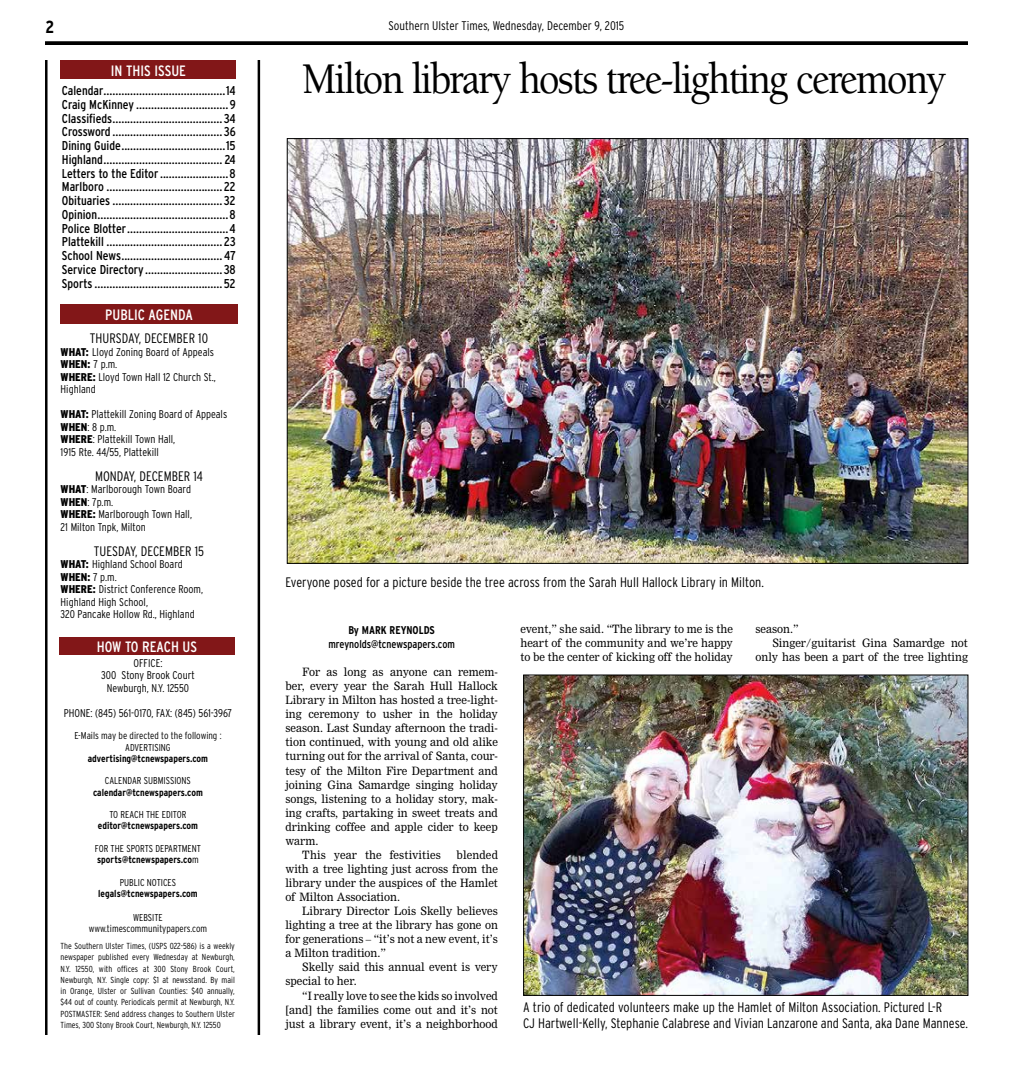
<style>
.page{position:relative;width:1013px;height:1080px;background:#fff}
.page>*{position:absolute;margin:0;border:0;box-sizing:border-box;transform-origin:0 0}
.t1{font:500 45px "Berkeley Std";letter-spacing:-.05em;color:#000;scale:.9 1}
.t2{font:700 condensed 17.5px "Interstate";color:#000}
.t3{font:condensed 15px "Interstate";color:#fff}
.t4{font:300 condensed 13.75px/16.5px "Interstate";color:#000}
.t5{font:condensed 12.75px/13.8px "Interstate";color:#000;text-align:justify}
.t6{font:300 condensed 12.5px "Interstate";color:#000}
.t7{font:11.25px/14px "Nimrod MT Pro";color:#000;text-align:justify;scale:.95 1}
.t8{font:300 condensed 11.25px/12.5px "Interstate";color:#000}
.t9{font:condensed 11.25px "Interstate";color:#000}
.t10{font:700 condensed 11.25px "Interstate";color:#000}
.t11{font:300 condensed 10px/11.2px "Interstate";color:#000;text-align:center}
.t12{font:700 condensed 10px "Interstate";color:#000}
.t13{font:300 condensed 8.75px/11.2px "Interstate";color:#000;text-align:justify}
.s1{font-weight:900}
.s2{font-weight:700}
</style>
<div class="page">
<svg style="left:45px;top:41px;width:923px;height:4px;background:#0f0f0f"></svg>
<hr style="left:257px;top:60px;width:3px;height:975px;background:#000">
<hr style="left:45px;top:60px;width:3px;height:975px;background:#000">
<div style="left:61px;top:61px;width:175px;height:18px;background:#821718"></div>
<div style="left:60px;top:304px;width:178px;height:20px;background:#821718"></div>
<div style="left:59px;top:638px;width:175px;height:17px;background:#821718"></div>
<img style="left:289px;top:140px;width:677px;height:422px">
<img style="left:525px;top:677px;width:441px;height:317px">
<div style="left:523px;top:675px;width:445px;height:321px;border:1px solid #000"></div>
<h2 class="t2" style="left:45px;top:16px;width:11px">2</h2>
<p class="t6" style="left:388px;top:18px;width:237px">Southern Ulster Times, Wednesday, December 9, 2015</p>
<h3 class="t3" style="left:111px;top:61px;width:77px">IN THIS ISSUE</h3>
<p class="t5" style="left:62px;top:84px;width:175px">Calendar.........................................14<br>Craig McKinney ...............................9<br>Classifieds.....................................34<br>Crossword .....................................36<br>Dining Guide...................................15<br>Highland........................................ 24<br>Letters to the Editor.......................8<br>Marlboro .......................................22<br>Obituaries .....................................32<br>Opinion............................................8<br>Police Blotter..................................4<br>Plattekill .......................................23<br>School News.................................. 47<br>Service Directory..........................38<br>Sports ...........................................52</p>
<h3 class="t3" style="left:105px;top:305px;width:89px">PUBLIC AGENDA</h3>
<p class="t4" style="left:90px;top:330px;width:120px">THURSDAY, DECEMBER 10</p>
<p class="t8" style="left:61px;top:346px;width:157px"><span class="s1">WHAT:</span> Lloyd Zoning Board of Appeals<br><span class="s1">WHEN:</span> 7 p.m.<br><span class="s1">WHERE:</span> Lloyd Town Hall 12 Church St.,<br>Highland</p>
<p class="t8" style="left:61px;top:408px;width:168px"><span class="s1">WHAT:</span> Plattekill Zoning Board of Appeals<br><span class="s1">WHEN</span>: 8 p.m.<br><span class="s1">WHERE</span>: Plattekill Town Hall,<br>1915 Rte. 44/55, Plattekill</p>
<p class="t4" style="left:95px;top:468px;width:109px">MONDAY, DECEMBER 14</p>
<p class="t8" style="left:61px;top:483px;width:133px"><span class="s1">WHAT</span>: Marlborough Town Board<br><span class="s1">WHEN</span>: 7p.m.<br><span class="s1">WHERE:</span> Marlborough Town Hall,<br>21 Milton Tnpk, Milton</p>
<p class="t4" style="left:94px;top:543px;width:112px">TUESDAY, DECEMBER 15</p>
<p class="t8" style="left:61px;top:558px;width:144px"><span class="s1">WHAT:</span> Highland School Board<br><span class="s1">WHEN:</span> 7 p.m.<br><span class="s1">WHERE:</span> District Conference Room,<br>Highland High School,<br>320 Pancake Hollow Rd., Highland</p>
<h3 class="t3" style="left:97px;top:638px;width:102px">HOW TO REACH US</h3>
<p class="t8" style="left:101px;top:657px;width:95px;text-align:center">OFFICE:<br>300 Stony Brook Court<br>Newburgh, N.Y. 12550</p>
<p class="t8" style="left:64px;top:707px;width:170px">PHONE: (845) 561-0170, FAX: (845) 561-3967</p>
<p class="t11" style="left:74px;top:730px;width:149px">E-Mails may be directed to the following :<br>ADVERTISING</p>
<p class="t12" style="left:88px;top:752px;width:122px">advertising@tcnewspapers.com</p>
<p class="t11" style="left:105px;top:775px;width:87px">CALENDAR SUBMISSIONS</p>
<p class="t12" style="left:93px;top:786px;width:111px">calendar@tcnewspapers.com</p>
<p class="t11" style="left:109px;top:809px;width:79px">TO REACH THE EDITOR</p>
<p class="t12" style="left:98px;top:820px;width:102px">editor@tcnewspapers.com</p>
<p class="t11" style="left:95px;top:843px;width:108px;text-align:left">FOR THE SPORTS DEPARTMENT <span class="s2">sports@tcnewspapers.co</span>m</p>
<p class="t11" style="left:120px;top:876px;width:58px">PUBLIC NOTICES</p>
<p class="t12" style="left:98px;top:887px;width:101px">legals@tcnewspapers.com</p>
<p class="t11" style="left:89px;top:911px;width:120px">WEBSITE www.timescommunitypapers.com</p>
<p class="t13" style="left:61px;top:940px;width:176px">The Southern Ulster Times, (USPS 022-586) is a weekly newspaper published every Wednesday at Newburgh, N.Y. 12550, with offices at 300 Stony Brook Court, Newburgh, N.Y. Single copy: $1 at newsstand. By mail in Orange, Ulster or Sullivan Counties: $40 annually, $44 out of county. Periodicals permit at Newburgh, N.Y.<br>POSTMASTER: Send address changes to Southern Ulster Times, 300 Stony Brook Court, Newburgh, N.Y. 12550</p>
<h1 class="t1" style="left:302px;top:55px;width:716px">Milton library hosts tree-lighting ceremony</h1>
<p class="t4" style="left:285px;top:574px;width:480px">Everyone posed for a picture beside the tree across from the Sarah Hull Hallock Library in Milton.</p>
<p class="t10" style="left:348px;top:623px;width:88px">By MARK REYNOLDS</p>
<p class="t9" style="left:328px;top:637px;width:128px">mreynolds@tcnewspapers.com</p>
<p class="t7" style="left:302px;top:665px;width:207px">For as long as anyone can remem-</p>
<p class="t7" style="left:285px;top:679px;width:225px">ber, every year the Sarah Hull Hallock</p>
<p class="t7" style="left:285px;top:693px;width:225px">Library in Milton has hosted a tree-light-</p>
<p class="t7" style="left:285px;top:707px;width:225px">ing ceremony to usher in the holiday</p>
<p class="t7" style="left:285px;top:721px;width:225px">season. Last Sunday afternoon the tradi-</p>
<p class="t7" style="left:285px;top:735px;width:225px">tion continued, with young and old alike</p>
<p class="t7" style="left:285px;top:749px;width:225px">turning out for the arrival of Santa, cour-</p>
<p class="t7" style="left:285px;top:763px;width:225px">tesy of the Milton Fire Department and</p>
<p class="t7" style="left:285px;top:777px;width:225px">joining Gina Samardge singing holiday</p>
<p class="t7" style="left:285px;top:791px;width:225px">songs, listening to a holiday story, mak-</p>
<p class="t7" style="left:285px;top:805px;width:225px">ing crafts, partaking in sweet treats and</p>
<p class="t7" style="left:285px;top:819px;width:225px">drinking coffee and apple cider to keep</p>
<p class="t7" style="left:285px;top:833px;width:36px">warm.</p>
<p class="t7" style="left:302px;top:847px;width:147px">This year the festivities</p>
<p class="t7" style="left:285px;top:847px;width:225px;text-indent:171px">blended with a tree lighting just across from the library under the auspices of the Hamlet of Milton Association.</p>
<p class="t7" style="left:285px;top:904px;width:225px;text-indent:17px">Library Director Lois Skelly believes lighting a tree at the library has gone on for generations – “it’s not a new event, it’s a Milton tradition.”</p>
<p class="t7" style="left:285px;top:960px;width:225px;text-indent:17px">Skelly said this annual event is very special to her.</p>
<p class="t7" style="left:285px;top:988px;width:225px;text-indent:17px">“I really love to see the kids so involved [and] the families come out and it’s not just a library event, it’s a neighborhood</p>
<p class="t7" style="left:520px;top:622px;width:225px">event,” she said. “The library to me is the heart of the community and we’re happy to be the center of kicking off the holiday</p>
<p class="t7" style="left:755px;top:622px;width:47px">season.”</p>
<p class="t7" style="left:772px;top:636px;width:207px">Singer/guitarist Gina Samardge not</p>
<p class="t7" style="left:755px;top:650px;width:225px">only has been a part of the tree lighting</p>
<p class="t4" style="left:523px;top:999px;width:446px">A trio of dedicated volunteers make up the Hamlet of Milton Association. Pictured L-R<br>CJ Hartwell-Kelly, Stephanie Calabrese and Vivian Lanzarone and Santa, aka Dane Mannese.</p>
</div>
